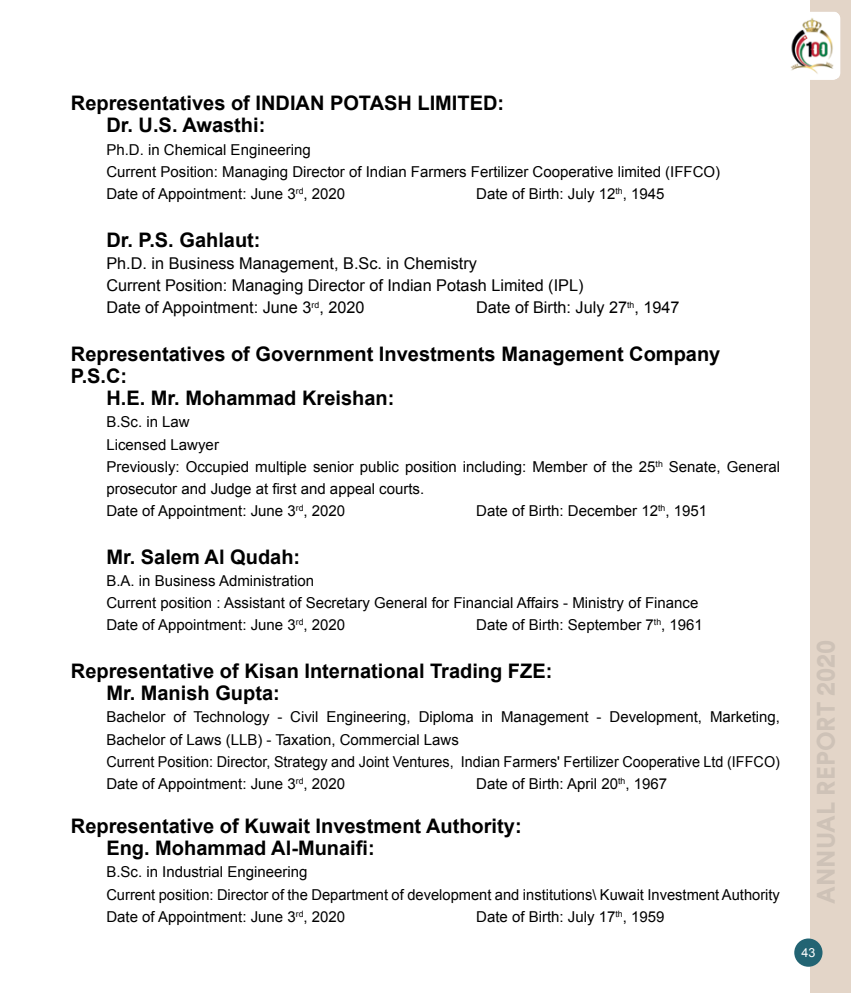
<style>
.page{position:relative;width:851px;height:993px;background:#fff}
.page>*{position:absolute;margin:0;border:0;box-sizing:border-box;transform-origin:0 0}
.t1{font:700 25px "Careem";color:#cec2b7}
.t2{font:700 20px/22.1px "Arial";color:#000}
.t3{font:16.25px/22.1px "Arial";color:#000}
.t4{font:15px/22.1px "Arial";color:#000}
.t5{font:12.5px "Arial";color:#fff}
</style>
<div class="page">
<div style="left:809px;top:0;width:41px;height:992px;background:#e3d5c8"></div>
<div style="left:794px;top:938px;width:28px;height:28px;background:#226473;border-radius:50%"></div>
<svg style="left:809px;top:78px;width:29px;height:2px"></svg>
<img style="left:791px;top:12px;width:49px;height:66px">
<h2 class="t2" style="left:106px;top:92px;width:399px;text-indent:-35px">Representatives of INDIAN POTASH LIMITED:<br>Dr. U.S. Awasthi:</h2>
<p class="t4" style="left:106px;top:138px;width:615px">Ph.D. in Chemical Engineering<br>Current Position: Managing Director of Indian Farmers Fertilizer Cooperative limited (IFFCO)<br>Date of Appointment: June 3<sup>rd</sup>, 2020</p>
<p class="t4" style="left:476px;top:183px;width:190px">Date of Birth: July 12<sup>th</sup>, 1945</p>
<h2 class="t2" style="left:106px;top:229px;width:156px">Dr. P.S. Gahlaut:</h2>
<p class="t3" style="left:106px;top:252px;width:478px">Ph.D. in Business Management, B.Sc. in Chemistry<br>Current Position: Managing Director of Indian Potash Limited (IPL)<br>Date of Appointment: June 3<sup>rd</sup>, 2020</p>
<p class="t3" style="left:476px;top:296px;width:205px">Date of Birth: July 27<sup>th</sup>, 1947</p>
<h2 class="t2" style="left:71px;top:343px;width:651px">Representatives of Government Investments Management Company</h2>
<h2 class="t2" style="left:71px;top:365px;width:58px">P.S.C:</h2>
<h2 class="t2" style="left:106px;top:387px;width:289px">H.E. Mr. Mohammad Kreishan:</h2>
<p class="t4" style="left:106px;top:411px;width:675px">B.Sc. in Law<br>Licensed Lawyer<br>Previously: Occupied multiple senior public position including: Member of the 25<sup>th</sup> Senate, General prosecutor and Judge at first and appeal courts.<br>Date of Appointment: June 3<sup>rd</sup>, 2020</p>
<p class="t4" style="left:476px;top:499px;width:232px">Date of Birth: December 12<sup>th</sup>, 1951</p>
<h2 class="t2" style="left:106px;top:545px;width:195px">Mr. Salem Al Qudah:</h2>
<p class="t4" style="left:106px;top:569px;width:593px">B.A. in Business Administration<br>Current position : Assistant of Secretary General for Financial Affairs - Ministry of Finance<br>Date of Appointment: June 3<sup>rd</sup>, 2020</p>
<p class="t4" style="left:476px;top:614px;width:228px">Date of Birth: September 7<sup>th</sup>, 1961</p>
<h2 class="t2" style="left:106px;top:660px;width:447px;text-indent:-35px">Representative of Kisan International Trading FZE:<br>Mr. Manish Gupta:</h2>
<p class="t4" style="left:106px;top:706px;width:675px">Bachelor of Technology - Civil Engineering, Diploma in Management - Development, Marketing, Bachelor of Laws (LLB) - Taxation, Commercial Laws<br>Current Position: Director, Strategy and Joint Ventures, Indian Farmers' Fertilizer Cooperative Ltd (IFFCO)<br>Date of Appointment: June 3<sup>rd</sup>, 2020</p>
<p class="t4" style="left:476px;top:772px;width:192px">Date of Birth: April 20<sup>th</sup>, 1967</p>
<h2 class="t2" style="left:106px;top:815px;width:417px;text-indent:-35px">Representative of Kuwait Investment Authority:<br>Eng. Mohammad Al-Munaifi:</h2>
<p class="t4" style="left:106px;top:860px;width:675px">B.Sc. in Industrial Engineering<br>Current position: Director of the Department of development and institutions\ Kuwait Investment Authority<br>Date of Appointment: June 3<sup>rd</sup>, 2020</p>
<p class="t4" style="left:476px;top:905px;width:190px">Date of Birth: July 17<sup>th</sup>, 1959</p>
<h1 class="t1" style="left:810px;top:903px;width:265px;rotate:-90deg">ANNUAL REPORT 2020</h1>
<p class="t5" style="left:801px;top:944px;width:15px">43</p>
</div>
